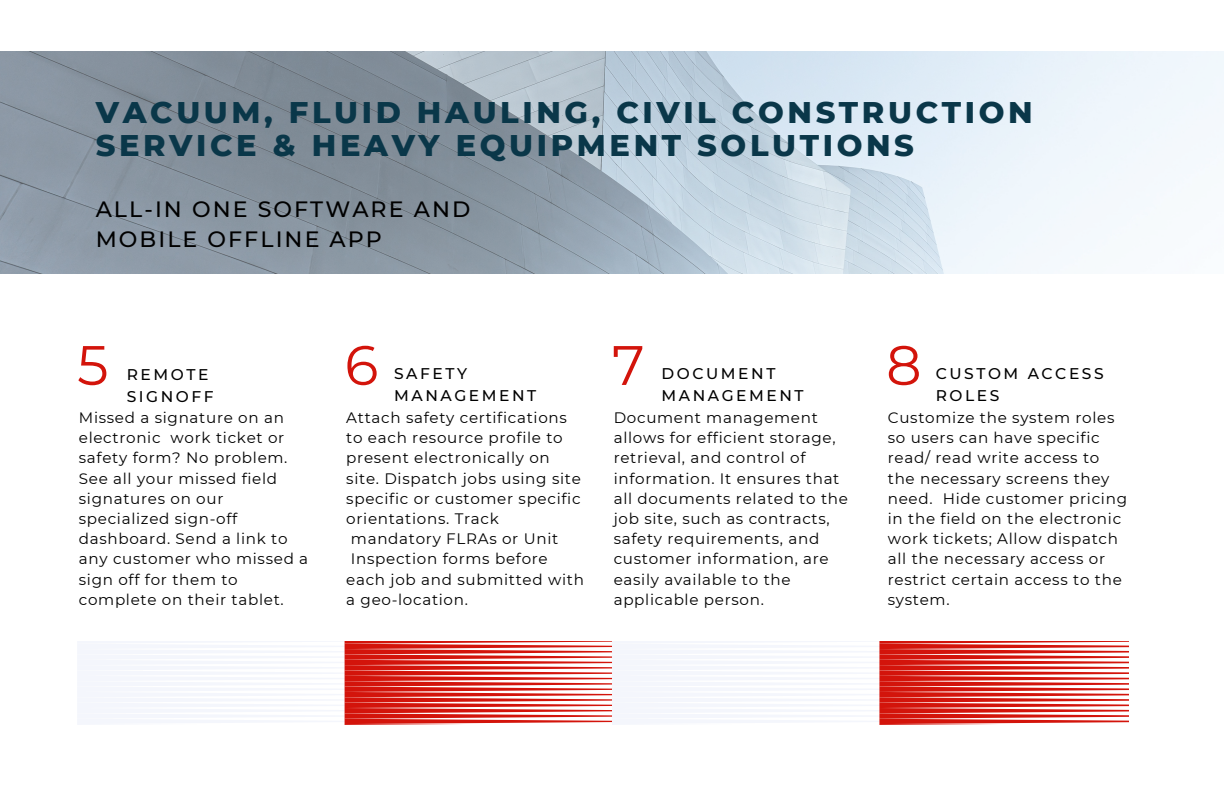
<style>
.page{position:relative;width:1224px;height:792px;background:#fff}
.page>*{position:absolute;margin:0;border:0;box-sizing:border-box;transform-origin:0 0}
.t1{font:55.6px "Montserrat";color:#d3140b}
.t2{font:800 30.4px/33px "Montserrat";letter-spacing:.12em;color:#0a3749}
.t3{font:500 22.2px "Montserrat";letter-spacing:.095em;color:#000}
.t4{font:500 15.4px/21px "Montserrat";letter-spacing:.165em;color:#000}
.t5{font:15.2px/20.2px "Montserrat";letter-spacing:.045em;color:#000}
</style>
<div class="page">
<svg style="left:78px;top:642px;width:1050px;height:83px"></svg>
<img style="left:0;top:52px;width:1224px;height:222px">
<p class="t2" style="left:96px;top:95px;width:938px">VACUUM, FLUID HAULING, CIVIL CONSTRUCTION<br>SERVICE &amp; HEAVY EQUIPMENT SOLUTIONS</p>
<p class="t3" style="left:96px;top:196px;width:376px">ALL-IN ONE SOFTWARE AND</p>
<p class="t3" style="left:96px;top:226px;width:288px">MOBILE OFFLINE APP</p>
<p class="t1" style="left:77px;top:331px;width:33px">5</p>
<p class="t1" style="left:345px;top:331px;width:35px">6</p>
<p class="t1" style="left:612px;top:331px;width:34px">7</p>
<p class="t1" style="left:886px;top:331px;width:37px">8</p>
<p class="t4" style="left:394px;top:363px;width:144px">SAFETY<br>MANAGEMENT</p>
<p class="t4" style="left:662px;top:363px;width:144px">DOCUMENT<br>MANAGEMENT</p>
<p class="t4" style="left:936px;top:363px;width:170px">CUSTOM ACCESS<br>ROLES</p>
<p class="t4" style="left:127px;top:364px;width:83px">REMOTE</p>
<p class="t4" style="left:127px;top:386px;width:89px">SIGNOFF</p>
<p class="t5" style="left:79px;top:408px;width:231px">Missed a signature on an electronic work ticket or safety form? No problem.<br>See all your missed field signatures on our specialized sign-off dashboard. Send a link to any customer who missed a sign off for them to complete on their tablet.</p>
<p class="t5" style="left:346px;top:408px;width:222px">Attach safety certifications</p>
<p class="t5" style="left:346px;top:428px;width:218px">to each resource profile to</p>
<p class="t5" style="left:346px;top:448px;width:205px">present electronically on</p>
<p class="t5" style="left:346px;top:468px;width:236px">site. Dispatch jobs using site</p>
<p class="t5" style="left:346px;top:488px;width:236px">specific or customer specific</p>
<p class="t5" style="left:346px;top:508px;width:154px">orientations. Track</p>
<p class="t5" style="left:351px;top:529px;width:209px">mandatory FLRAs or Unit</p>
<p class="t5" style="left:351px;top:549px;width:198px">Inspection forms before</p>
<p class="t5" style="left:346px;top:569px;width:239px">each job and submitted with</p>
<p class="t5" style="left:346px;top:589px;width:123px">a geo-location.</p>
<p class="t5" style="left:614px;top:408px;width:236px">Document management allows for efficient storage, retrieval, and control of information. It ensures that all documents related to the job site, such as contracts, safety requirements, and customer information, are easily available to the applicable person.</p>
<p class="t5" style="left:888px;top:408px;width:241px">Customize the system roles so users can have specific read/ read write access to the necessary screens they need. Hide customer pricing in the field on the electronic work tickets; Allow dispatch all the necessary access or restrict certain access to the system.</p>
</div>
